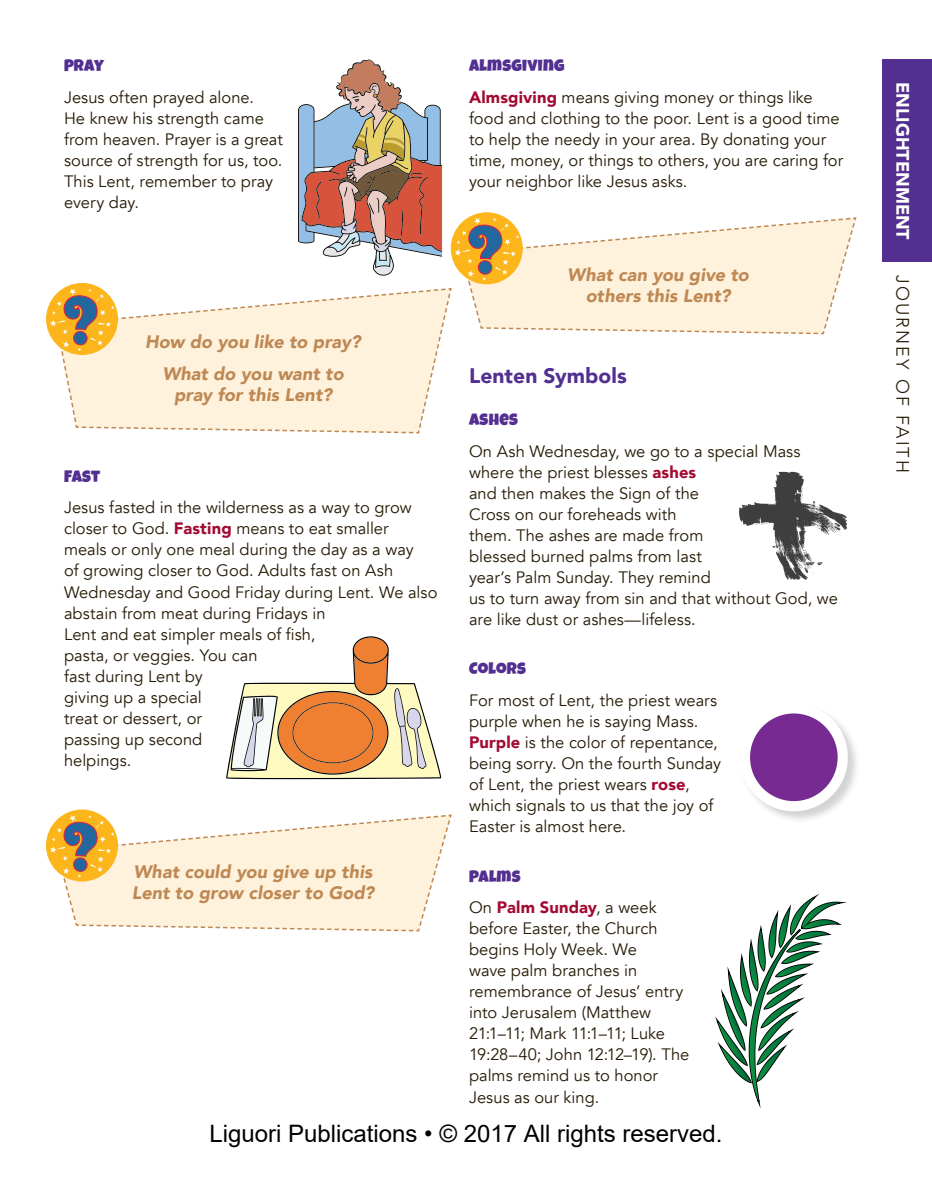
<style>
.page{position:relative;width:932px;height:1201px;background:#fff}
.page>*{position:absolute;margin:0;border:0;box-sizing:border-box;transform-origin:0 0}
.t1{font:24px "Arial";color:#000}
.t2{font:900 21px "Avenir";color:#522f90}
.t3{font:italic 900 18px/21px "Avenir";letter-spacing:.005em;color:#bf8853;text-align:center}
.t4{font:300 18px "Avenir";letter-spacing:.115em;color:#251a05}
.t5{font:900 18px "Avenir";color:#fff}
.t6{font:16.5px/21px "Avenir";color:#251a05}
.t7{font:16.5px "Luckiest Guy";letter-spacing:.015em;color:#522f90}
.s1{font-weight:900;color:#a30a32}
</style>
<div class="page">
<div style="left:882px;top:60px;width:50px;height:202px;background:#522f90"></div>
<div style="left:46px;top:809px;width:72px;height:72px;background:#fcb61c;border-radius:50%"></div>
<svg style="left:50px;top:814px;width:402px;height:118px"></svg>
<svg style="left:50px;top:60px;width:806px;height:374px"></svg>
<svg style="left:226px;top:636px;width:216px;height:143px"></svg>
<svg style="left:739px;top:472px;width:108px;height:108px"></svg>
<div style="left:739px;top:703px;width:121px;height:121px;background:#231f20;opacity:.2"></div>
<div style="left:745px;top:708px;width:98px;height:98px;background:#772a91;border-radius:50%"></div>
<div style="left:740px;top:703px;width:108px;height:108px;border:10px solid #fff;border-radius:50%"></div>
<svg style="left:716px;top:893px;width:126px;height:208px"></svg>
<p class="t7" style="left:64px;top:55px;width:42px">PRAY</p>
<p class="t6" style="left:64px;top:87px;width:220px">Jesus often prayed alone.<br>He knew his strength came from heaven. Prayer is a great source of strength for us, too.<br>This Lent, remember to pray every day.</p>
<p class="t3" style="left:145px;top:326px;width:217px;line-height:31.5px">How do you like to pray?<br>What do you want to</p>
<p class="t3" style="left:174px;top:384px;width:160px">pray for this Lent?</p>
<p class="t7" style="left:64px;top:465px;width:37px">FAST</p>
<p class="t6" style="left:64px;top:497px;width:375px">Jesus fasted in the wilderness as a way to grow closer to God. <span class="s1">Fasting</span> means to eat smaller<br>meals or only one meal during the day as a way<br>of growing closer to God. Adults fast on Ash<br>Wednesday and Good Friday during Lent. We also abstain from meat during Fridays in<br>Lent and eat simpler meals of fish,<br>pasta, or veggies. You can<br>fast during Lent by<br>giving up a special<br>treat or dessert, or<br>passing up second<br>helpings.</p>
<p class="t3" style="left:132px;top:861px;width:244px;text-align:left">What could you give up this<br>Lent to grow closer to God?</p>
<p class="t7" style="left:469px;top:55px;width:97px">ALMSGIVING</p>
<p class="t6" style="left:469px;top:87px;width:376px"><span class="s1">Almsgiving</span> means giving money or things like food and clothing to the poor. Lent is a good time to help the needy in your area. By donating your time, money, or things to others, you are caring for your neighbor like Jesus asks.</p>
<p class="t3" style="left:567px;top:264px;width:183px">What can you give to others this Lent?</p>
<p class="t2" style="left:469px;top:358px;width:159px">Lenten Symbols</p>
<p class="t7" style="left:469px;top:409px;width:50px">ASHES</p>
<p class="t6" style="left:469px;top:441px;width:370px">On Ash Wednesday, we go to a special Mass where the priest blesses <span class="s1">ashes<br></span>and then makes the Sign of the<br>Cross on our foreheads with<br>them. The ashes are made from<br>blessed burned palms from last<br>year’s Palm Sunday. They remind<br>us to turn away from sin and that without God, we are like dust or ashes—lifeless.</p>
<p class="t7" style="left:469px;top:658px;width:58px">COLORS</p>
<p class="t6" style="left:469px;top:690px;width:253px">For most of Lent, the priest wears purple when he is saying Mass.<br><span class="s1">Purple</span> is the color of repentance, being sorry. On the fourth Sunday of Lent, the priest wears <span class="s1">rose</span>, which signals to us that the joy of<br>Easter is almost here.</p>
<p class="t7" style="left:469px;top:865px;width:53px">PALMS</p>
<p class="t6" style="left:469px;top:897px;width:222px">On <span class="s1">Palm Sunday</span>, a week before Easter, the Church begins Holy Week. We<br>wave palm branches in remembrance of Jesus’ entry into Jerusalem (Matthew<br>21:1–11; Mark 11:1–11; Luke<br>19:28–40; John 12:12–19). The palms remind us to honor<br>Jesus as our king.</p>
<h1 class="t1" style="left:209px;top:1117px;width:515px">Liguori Publications • © 2017 All rights reserved.</h1>
<p class="t5" style="left:918px;top:82px;width:159px;rotate:90deg">ENLIGHTENMENT</p>
<p class="t4" style="left:913px;top:275px;width:199px;rotate:90deg">JOURNEY OF FAITH</p>
</div>
